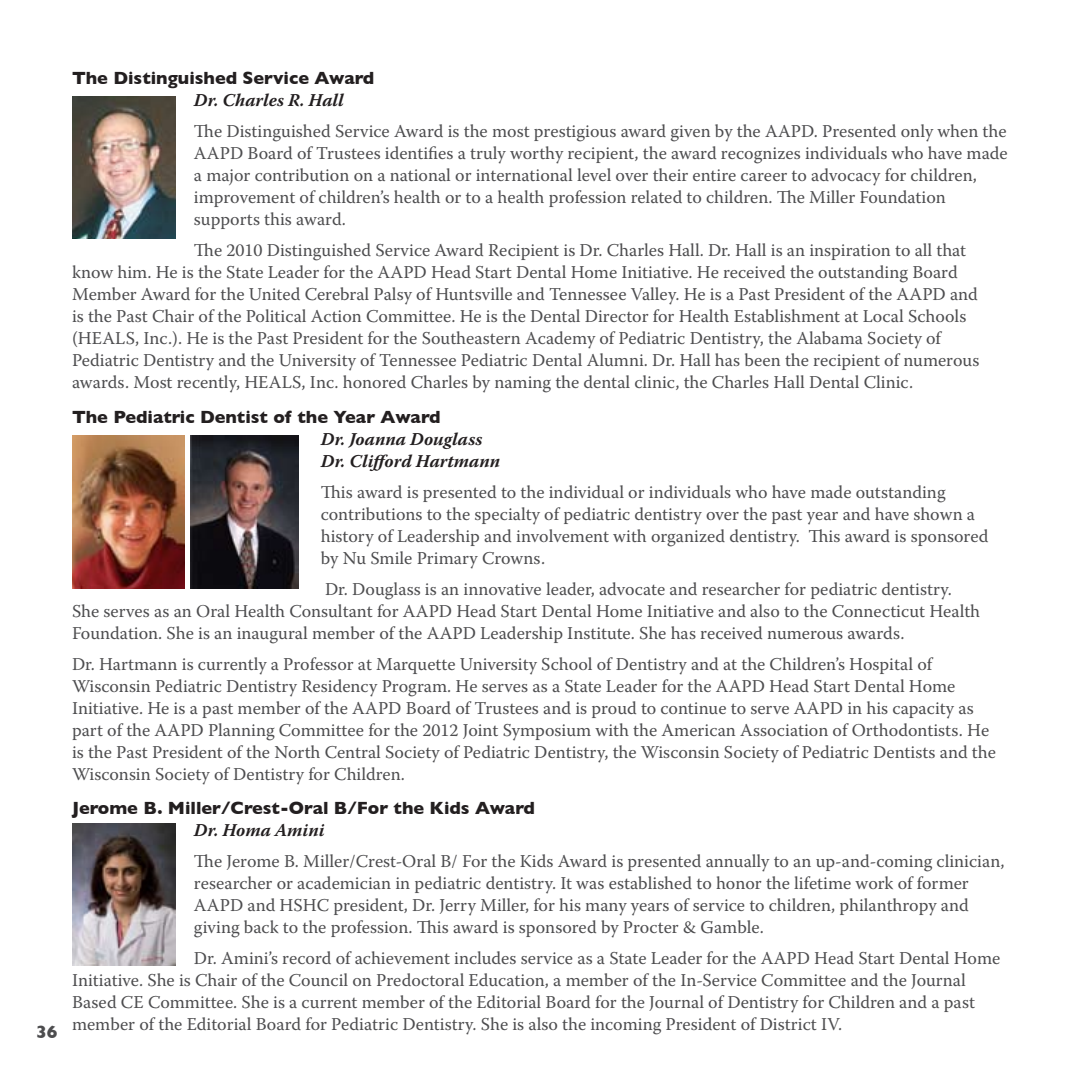
<style>
.page{position:relative;width:1080px;height:1080px;background:#fff}
.page>*{position:absolute;margin:0;border:0;box-sizing:border-box;transform-origin:0 0}
.t1{font:18px/22px "Warnock Pro";color:#4d4d4f}
.t2{font:700 18px "Gill Sans";color:#231f20}
.t3{font:italic 700 18px/22px "Warnock Pro";color:#231f20}
.t4{font:700 18px "Gill Sans";color:#4d4d4f}
</style>
<div class="page">
<img style="left:72px;top:96px;width:104px;height:143px">
<img style="left:72px;top:435px;width:112px;height:154px">
<img style="left:191px;top:435px;width:107px;height:154px">
<img style="left:72px;top:823px;width:103px;height:143px">
<p class="t4" style="left:36px;top:1021px;width:23px">36</p>
<p class="t2" style="left:72px;top:68px;width:304px">The Distinguished Service Award</p>
<p class="t3" style="left:194px;top:89px;width:152px">Dr. Charles R. Hall</p>
<p class="t1" style="left:194px;top:120px;width:815px">The Distinguished Service Award is the most prestigious award given by the AAPD. Presented only when the AAPD Board of Trustees identifies a truly worthy recipient, the award recognizes individuals who have made a major contribution on a national or international level over their entire career to advocacy for children, improvement of children’s health or to a health profession related to children. The Miller Foundation supports this award.</p>
<p class="t1" style="left:72px;top:239px;width:909px;text-indent:122px">The 2010 Distinguished Service Award Recipient is Dr. Charles Hall. Dr. Hall is an inspiration to all that know him. He is the State Leader for the AAPD Head Start Dental Home Initiative. He received the outstanding Board Member Award for the United Cerebral Palsy of Huntsville and Tennessee Valley. He is a Past President of the AAPD and is the Past Chair of the Political Action Committee. He is the Dental Director for Health Establishment at Local Schools (HEALS, Inc.). He is the Past President for the Southeastern Academy of Pediatric Dentistry, the Alabama Society of Pediatric Dentistry and the University of Tennessee Pediatric Dental Alumni. Dr. Hall has been the recipient of numerous awards. Most recently, HEALS, Inc. honored Charles by naming the dental clinic, the Charles Hall Dental Clinic.</p>
<p class="t2" style="left:72px;top:406px;width:370px">The Pediatric Dentist of the Year Award</p>
<p class="t3" style="left:321px;top:427px;width:181px">Dr. Joanna Douglass<br>Dr. Clifford Hartmann</p>
<p class="t1" style="left:321px;top:480px;width:669px">This award is presented to the individual or individuals who have made outstanding contributions to the specialty of pediatric dentistry over the past year and have shown a history of Leadership and involvement with organized dentistry. This award is sponsored by Nu Smile Primary Crowns.</p>
<p class="t1" style="left:72px;top:577px;width:910px;text-indent:253px">Dr. Douglass is an innovative leader, advocate and researcher for pediatric dentistry.<br>She serves as an Oral Health Consultant for AAPD Head Start Dental Home Initiative and also to the Connecticut Health<br>Foundation. She is an inaugural member of the AAPD Leadership Institute. She has received numerous awards.</p>
<p class="t1" style="left:72px;top:652px;width:925px">Dr. Hartmann is currently a Professor at Marquette University School of Dentistry and at the Children’s Hospital of Wisconsin Pediatric Dentistry Residency Program. He serves as a State Leader for the AAPD Head Start Dental Home Initiative. He is a past member of the AAPD Board of Trustees and is proud to continue to serve AAPD in his capacity as part of the AAPD Planning Committee for the 2012 Joint Symposium with the American Association of Orthodontists. He is the Past President of the North Central Society of Pediatric Dentistry, the Wisconsin Society of Pediatric Dentists and the Wisconsin Society of Dentistry for Children.</p>
<p class="t2" style="left:72px;top:797px;width:464px">Jerome B. Miller/Crest-Oral B/For the Kids Award</p>
<p class="t3" style="left:194px;top:819px;width:132px">Dr. Homa Amini</p>
<p class="t1" style="left:194px;top:850px;width:812px">The Jerome B. Miller/Crest-Oral B/ For the Kids Award is presented annually to an up-and-coming clinician, researcher or academician in pediatric dentistry. It was established to honor the lifetime work of former AAPD and HSHC president, Dr. Jerry Miller, for his many years of service to children, philanthropy and giving back to the profession. This award is sponsored by Procter &amp; Gamble.</p>
<p class="t1" style="left:72px;top:947px;width:930px;text-indent:122px">Dr. Amini’s record of achievement includes service as a State Leader for the AAPD Head Start Dental Home Initiative. She is Chair of the Council on Predoctoral Education, a member of the In-Service Committee and the Journal Based CE Committee. She is a current member of the Editorial Board for the Journal of Dentistry for Children and a past member of the Editorial Board for Pediatric Dentistry. She is also the incoming President of District IV.</p>
</div>
